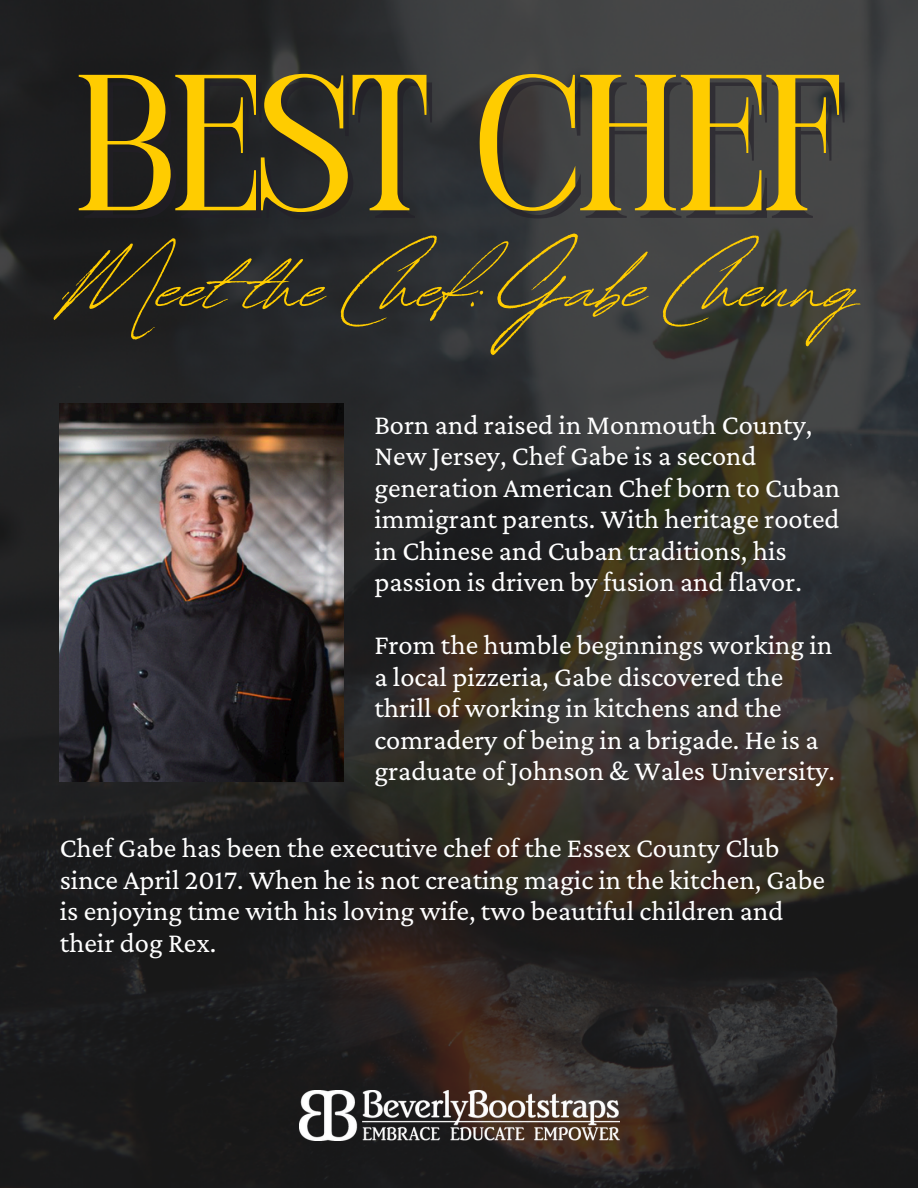
<style>
.page{position:relative;width:918px;height:1188px;background:#fff}
.page>*{position:absolute;margin:0;border:0;box-sizing:border-box;transform-origin:0 0}
.t1{font:193.5px "Perandoryv 2";color:#fc0}
.t2{font:113.7px "Revive 80 Signature";color:#fc0}
.t3{font:28.5px/31.5px "Crimson Pro";color:#fff}
</style>
<div class="page">
<img style="left:0;top:0;width:918px;height:1188px">
<img style="left:60px;top:403px;width:283px;height:378px">
<img style="left:300px;top:1090px;width:319px;height:51px">
<p class="t1" style="left:76px;top:65px;width:767px">BEST CHEF</p>
<h1 class="t2" style="left:62px;top:200px;width:795px">Meet the Chef: Gabe Cheung</h1>
<h2 class="t3" style="left:374px;top:408px;width:439px">Born and raised in Monmouth County,</h2>
<p class="t3" style="left:374px;top:440px;width:467px">New Jersey, Chef Gabe is a second generation American Chef born to Cuban immigrant parents. With heritage rooted in Chinese and Cuban traditions, his passion is driven by fusion and flavor.</p>
<p class="t3" style="left:374px;top:629px;width:462px">From the humble beginnings working in a local pizzeria, Gabe discovered the thrill of working in kitchens and the comradery of being in a brigade. He is a graduate of Johnson &amp; Wales University.</p>
<p class="t3" style="left:60px;top:832px;width:767px">Chef Gabe has been the executive chef of the Essex County Club since April 2017. When he is not creating magic in the kitchen, Gabe is enjoying time with his loving wife, two beautiful children and their dog Rex.</p>
</div>
